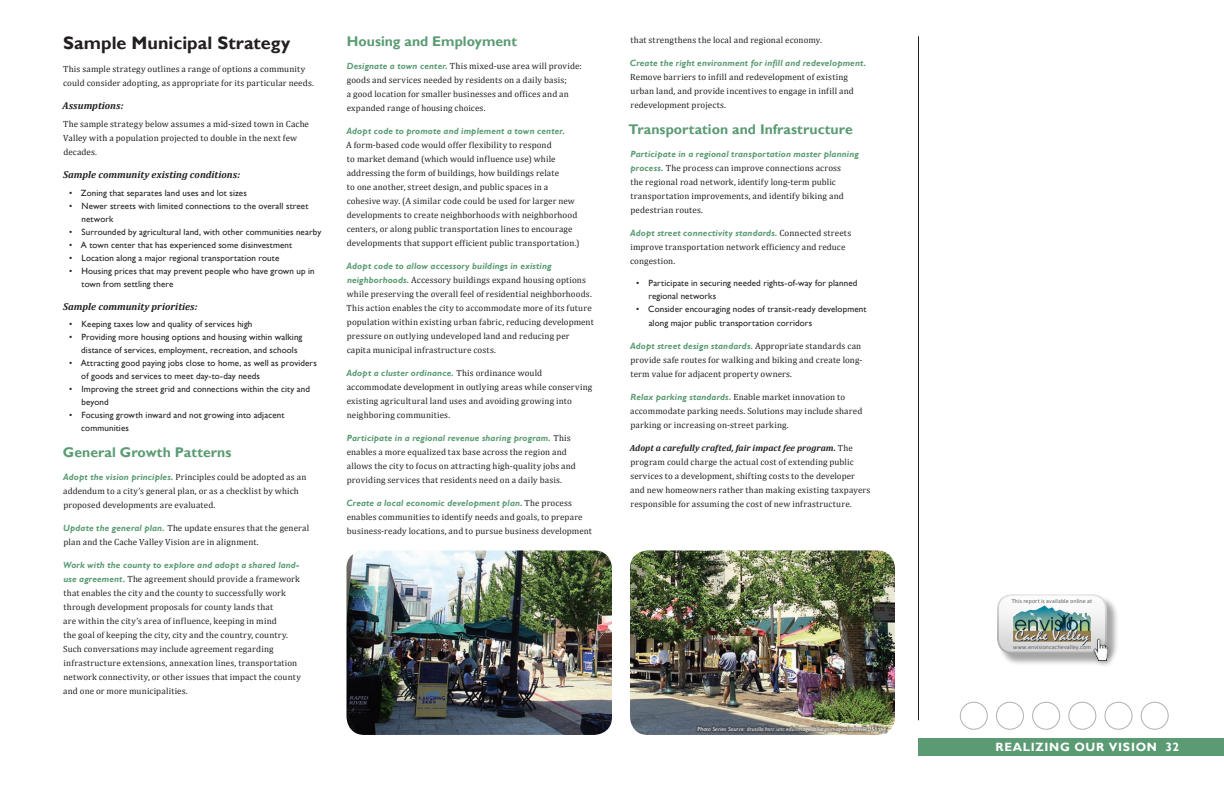
<style>
.page{position:relative;width:1224px;height:792px;background:#fff}
.page>*{position:absolute;margin:0;border:0;box-sizing:border-box;transform-origin:0 0}
.t1{font:700 18px "Gill Sans";color:#231f20}
.t2{font:700 14px "Gill Sans";letter-spacing:.005em;color:#5a9b73}
.t3{font:700 12px "Gill Sans";letter-spacing:.06em;color:#fff}
.t4{font:italic 700 10px "Cambria";color:#231f20}
.t5{font:9px/14px "Cambria";letter-spacing:.015em;color:#231f20}
.t6{font:9px/13px "Gill Sans";letter-spacing:.015em;color:#231f20}
.t7{font:italic 6px "Gill Sans";letter-spacing:.025em;color:#fff}
.t8{font:6px "Calibri";letter-spacing:.02em;color:#5f5e5e}
.s1{font-family:"Gill Sans";font-weight:700;font-style:italic;color:#5a9b73}
.s2{font-weight:700;font-style:italic}
</style>
<div class="page">
<div style="left:1120px;top:738px;width:104px;height:18px;background:#5a9b73"></div>
<div style="left:918px;top:738px;width:270px;height:18px;background:#5a9b73"></div>
<hr style="left:918px;top:36px;width:1px;height:684px;background:#231f20">
<div style="left:996px;top:702px;width:28px;height:28px;border:1px solid #b1b0b0;border-radius:50%"></div>
<div style="left:1032px;top:702px;width:28px;height:28px;border:1px solid #b1b0b0;border-radius:50%"></div>
<div style="left:1068px;top:702px;width:28px;height:28px;border:1px solid #b1b0b0;border-radius:50%"></div>
<div style="left:1105px;top:702px;width:28px;height:28px;border:1px solid #b1b0b0;border-radius:50%"></div>
<div style="left:1141px;top:702px;width:28px;height:28px;border:1px solid #b1b0b0;border-radius:50%"></div>
<div style="left:960px;top:702px;width:28px;height:28px;border:1px solid #b1b0b0;border-radius:50%"></div>
<img style="left:346px;top:550px;width:266px;height:185px">
<img style="left:630px;top:550px;width:265px;height:185px">
<svg style="left:695px;top:724px;width:192px;height:9px;background:#75736e"></svg>
<div style="left:998px;top:595px;width:121px;height:71px;background:#231f20;opacity:.4"></div>
<div style="left:996px;top:592px;width:112px;height:62px;background:#57585a;opacity:.22"></div>
<img style="left:1009px;top:602px;width:87px;height:48px">
<div style="left:1091px;top:636px;width:24px;height:31px;background:#808285;opacity:.61"></div>
<img style="left:1089px;top:637px;width:21px;height:25px">
<p class="t1" style="left:63px;top:32px;width:229px">Sample Municipal Strategy</p>
<p class="t5" style="left:63px;top:62px;width:252px">This sample strategy outlines a range of options a community could consider adopting, as appropriate for its particular needs.</p>
<p class="t4" style="left:62px;top:99px;width:63px">Assumptions:</p>
<p class="t5" style="left:63px;top:117px;width:247px">The sample strategy below assumes a mid-sized town in Cache<br>Valley with a population projected to double in the next few decades.</p>
<p class="t4" style="left:63px;top:169px;width:178px">Sample community existing conditions:</p>
<p class="t6" style="left:69px;top:186px;width:179px">• Zoning that separates land uses and lot sizes</p>
<p class="t6" style="left:82px;top:199px;width:228px;text-indent:-12px">• Newer streets with limited connections to the overall street network</p>
<p class="t6" style="left:69px;top:225px;width:254px">• Surrounded by agricultural land, with other communities nearby</p>
<p class="t6" style="left:69px;top:238px;width:224px">• A town center that has experienced some disinvestment</p>
<p class="t6" style="left:69px;top:251px;width:212px">• Location along a major regional transportation route</p>
<p class="t6" style="left:82px;top:264px;width:235px;text-indent:-12px">• Housing prices that may prevent people who have grown up in town from settling there</p>
<p class="t4" style="left:63px;top:300px;width:136px">Sample community priorities:</p>
<p class="t6" style="left:69px;top:318px;width:185px">• Keeping taxes low and quality of services high</p>
<p class="t6" style="left:81px;top:331px;width:223px;text-indent:-12px">• Providing more housing options and housing within walking distance of services, employment, recreation, and schools</p>
<p class="t6" style="left:81px;top:357px;width:237px;text-indent:-12px">• Attracting good paying jobs close to home, as well as providers of goods and services to meet day-to-day needs</p>
<p class="t6" style="left:82px;top:383px;width:230px;text-indent:-12px">• Improving the street grid and connections within the city and beyond</p>
<p class="t6" style="left:81px;top:409px;width:205px;text-indent:-12px">• Focusing growth inward and not growing into adjacent communities</p>
<p class="t2" style="left:63px;top:444px;width:170px">General Growth Patterns</p>
<p class="t5" style="left:63px;top:470px;width:245px"><span class="s1">Adopt the vision principles.</span> Principles could be adopted as an addendum to a city’s general plan, or as a checklist by which proposed developments are evaluated.</p>
<p class="t5" style="left:63px;top:521px;width:247px"><span class="s1">Update the general plan.</span> The update ensures that the general plan and the Cache Valley Vision are in alignment.</p>
<p class="t5" style="left:63px;top:558px;width:239px"><span class="s1">Work with the county to explore and adopt a shared land&shy;use agreement.</span> The agreement should provide a framework that enables the city and the county to successfully work through development proposals for county lands that<br>are within the city’s area of influence, keeping in mind<br>the goal of keeping the city, city and the country, country.<br>Such conversations may include agreement regarding infrastructure extensions, annexation lines, transportation network connectivity, or other issues that impact the county and one or more municipalities.</p>
<p class="t2" style="left:347px;top:33px;width:172px">Housing and Employment</p>
<p class="t5" style="left:347px;top:59px;width:237px"><span class="s1">Designate a town center.</span> This mixed-use area will provide: goods and services needed by residents on a daily basis;<br>a good location for smaller businesses and offices and an expanded range of housing choices.</p>
<p class="t5" style="left:346px;top:124px;width:235px"><span class="s1">Adopt code to promote and implement a town center.<br></span>A form-based code would offer flexibility to respond<br>to market demand (which would influence use) while addressing the form of buildings, how buildings relate<br>to one another, street design, and public spaces in a cohesive way. (A similar code could be used for larger new developments to create neighborhoods with neighborhood centers, or along public transportation lines to encourage developments that support efficient public transportation.)</p>
<p class="t5" style="left:346px;top:259px;width:249px"><span class="s1">Adopt code to allow accessory buildings in existing neighborhoods.</span> Accessory buildings expand housing options while preserving the overall feel of residential neighborhoods.<br>This action enables the city to accommodate more of its future population within existing urban fabric, reducing development pressure on outlying undeveloped land and reducing per capita municipal infrastructure costs.</p>
<p class="t5" style="left:347px;top:366px;width:247px"><span class="s1">Adopt a cluster ordinance.</span> This ordinance would accommodate development in outlying areas while conserving existing agricultural land uses and avoiding growing into neighboring communities.</p>
<p class="t5" style="left:347px;top:431px;width:231px"><span class="s1">Participate in a regional revenue sharing program.</span> This enables a more equalized tax base across the region and allows the city to focus on attracting high-quality jobs and providing services that residents need on a daily basis.</p>
<p class="t5" style="left:346px;top:496px;width:247px"><span class="s1">Create a local economic development plan.</span> The process enables communities to identify needs and goals, to prepare business-ready locations, and to pursue business development</p>
<p class="t5" style="left:631px;top:33px;width:193px">that strengthens the local and regional economy.</p>
<p class="t5" style="left:630px;top:56px;width:238px"><span class="s1">Create the right environment for infill and redevelopment.<br></span>Remove barriers to infill and redevelopment of existing urban land, and provide incentives to engage in infill and redevelopment projects.</p>
<p class="t2" style="left:629px;top:121px;width:226px">Transportation and I nfrastructure</p>
<p class="t5" style="left:630px;top:147px;width:230px"><span class="s1">Participate in a regional transportation master planning process.</span> The process can improve connections across<br>the regional road network, identify long-term public transportation improvements, and identify biking and pedestrian routes.</p>
<p class="t5" style="left:630px;top:226px;width:223px"><span class="s1">Adopt street connectivity standards.</span> Connected streets improve transportation network efficiency and reduce congestion.</p>
<p class="t6" style="left:648px;top:277px;width:211px;text-indent:-12px">• Participate in securing needed rights-of-way for planned regional networks</p>
<p class="t6" style="left:649px;top:302px;width:219px;line-height:14px;text-indent:-12px">• Consider encouraging nodes of transit-ready development along major public transportation corridors</p>
<p class="t5" style="left:630px;top:339px;width:234px"><span class="s1">Adopt street design standards.</span> Appropriate standards can provide safe routes for walking and biking and create long&shy;term value for adjacent property owners.</p>
<p class="t5" style="left:630px;top:390px;width:234px"><span class="s1">Relax parking standards.</span> Enable market innovation to accommodate parking needs. Solutions may include shared parking or increasing on-street parking.</p>
<p class="t5" style="left:630px;top:441px;width:242px"><span class="s2">Adopt a carefully crafted, fair impact fee program.</span> The program could charge the actual cost of extending public services to a development, shifting costs to the developer and new homeowners rather than making existing taxpayers responsible for assuming the cost of new infrastructure.</p>
<p class="t7" style="left:698px;top:725px;width:190px">Photo Series Source: drusilla.hsrc.unc.edu/imagelib/largeimages/asheville055.jpg</p>
<p class="t8" style="left:1012px;top:597px;width:82px">This report is available online at</p>
<p class="t8" style="left:1013px;top:643px;width:79px">www.envisioncachevalley.com</p>
<p class="t3" style="left:996px;top:740px;width:185px">Realizing Our Vision 32</p>
</div>
